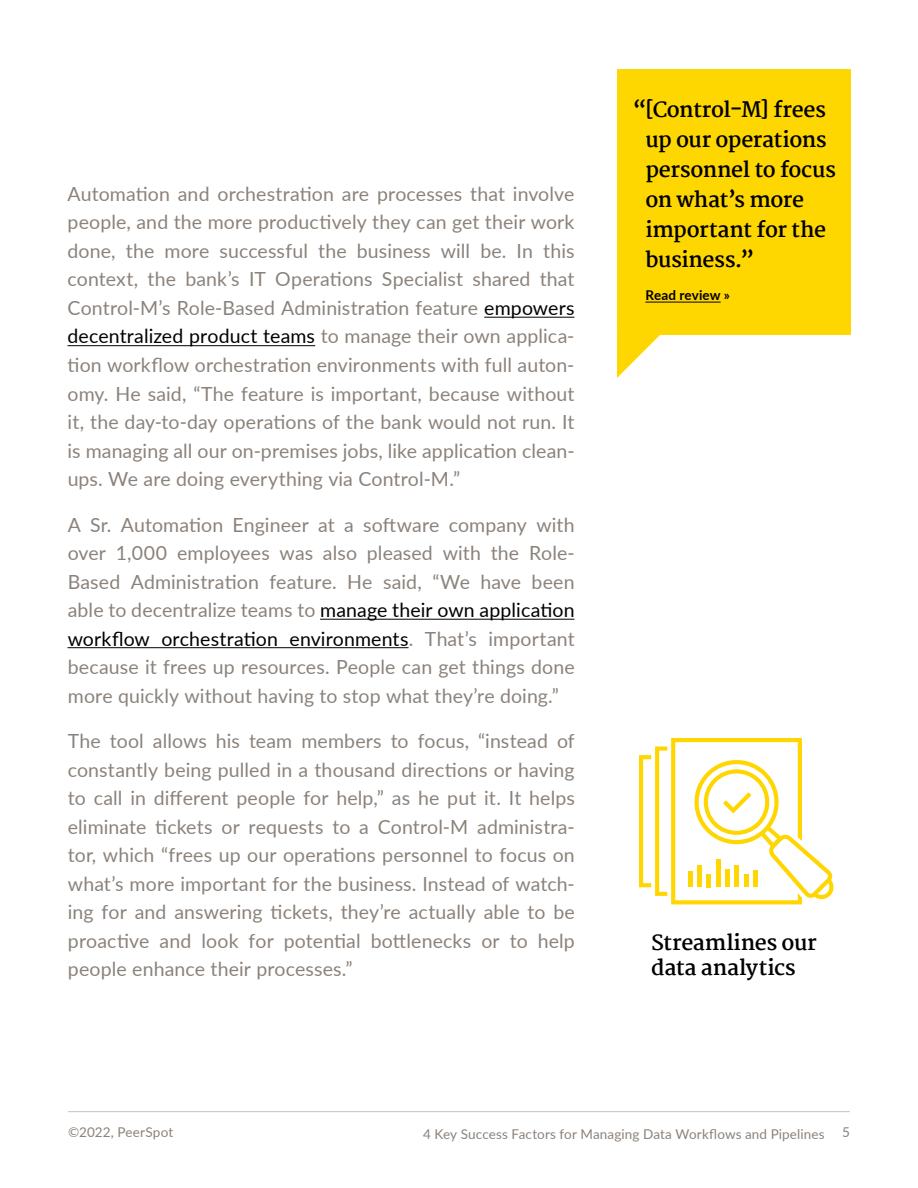
<style>
.page{position:relative;width:918px;height:1188px;background:#fff}
.page>*{position:absolute;margin:0;border:0;box-sizing:border-box;transform-origin:0 0}
.t1{font:700 21px/30px "Martel";letter-spacing:-.02em;color:#000}
.t2{font:19.5px/28.5px "Lato";letter-spacing:.005em;color:#8b827b;text-align:justify}
.t3{font:13.5px "Lato";letter-spacing:.01em;color:#8b827b}
.t4{font:700 13.5px "Lato";letter-spacing:.01em;color:#000}
.s1{color:#000}
</style>
<div class="page">
<hr style="left:68px;top:1111px;width:782px;height:1px;background:#c5c1bd">
<hr style="left:484px;top:317px;width:90px;height:1px;background:#000">
<hr style="left:68px;top:345px;width:247px;height:1px;background:#000">
<hr style="left:320px;top:619px;width:254px;height:1px;background:#000">
<hr style="left:68px;top:647px;width:341px;height:1px;background:#000">
<div style="left:617px;top:69px;width:233px;height:266px;background:#ffd700"></div>
<svg style="left:617px;top:335px;width:43px;height:43px"></svg>
<hr style="left:645px;top:302px;width:76px;height:1px;background:#000">
<svg style="left:639px;top:738px;width:195px;height:166px"></svg>
<hr style="left:688px;top:871px;width:4px;height:16px;background:#ffd600">
<hr style="left:698px;top:866px;width:4px;height:21px;background:#ffd600">
<hr style="left:707px;top:874px;width:4px;height:13px;background:#ffd600">
<hr style="left:716px;top:860px;width:4px;height:27px;background:#ffd600">
<hr style="left:726px;top:869px;width:4px;height:18px;background:#ffd600">
<hr style="left:735px;top:866px;width:4px;height:21px;background:#ffd600">
<hr style="left:744px;top:875px;width:4px;height:12px;background:#ffd600">
<hr style="left:754px;top:871px;width:4px;height:16px;background:#ffd600">
<p class="t2" style="left:68px;top:179px;width:509px">Automation and orchestration are processes that involve people, and the more productively they can get their work done, the more successful the business will be. In this context, the bank’s IT Operations Specialist shared that Control-M’s Role-Based Administration feature <span class="s1">empowers decentralized product teams</span> to manage their own applica&shy;tion workflow orchestration environments with full auton&shy;omy. He said, “The feature is important, because without it, the day-to-day operations of the bank would not run. It is managing all our on-premises jobs, like application clean&shy;ups. We are doing everything via Control-M.”</p>
<p class="t2" style="left:68px;top:509px;width:509px">A Sr. Automation Engineer at a software company with over 1,000 employees was also pleased with the Role-Based Administration feature. He said, “We have been able to decentralize teams to <span class="s1">manage their own application workflow orchestration environments</span>. That’s important because it frees up resources. People can get things done more quickly without having to stop what they’re doing.”</p>
<p class="t2" style="left:68px;top:726px;width:509px">The tool allows his team members to focus, “instead of constantly being pulled in a thousand directions or having to call in different people for help,” as he put it. It helps eliminate tickets or requests to a Control-M administra&shy;tor, which “frees up our operations personnel to focus on what’s more important for the business. Instead of watch&shy;ing for and answering tickets, they’re actually able to be proactive and look for potential bottlenecks or to help people enhance their processes.”</p>
<p class="t1" style="left:645px;top:94px;width:192px;text-indent:-13px">“[Control-M] frees up our operations personnel to focus on what’s more important for the business.”</p>
<p class="t4" style="left:645px;top:285px;width:86px">Read review »</p>
<p class="t1" style="left:651px;top:930px;width:167px;line-height:25.5px">Streamlines our data analytics</p>
<p class="t3" style="left:68px;top:1122px;width:107px">©2022, PeerSpot</p>
<p class="t3" style="left:423px;top:1124px;width:403px">4 Key Success Factors for Managing Data Workflows and Pipelines</p>
<p class="t3" style="left:842px;top:1122px;width:9px">5</p>
</div>
